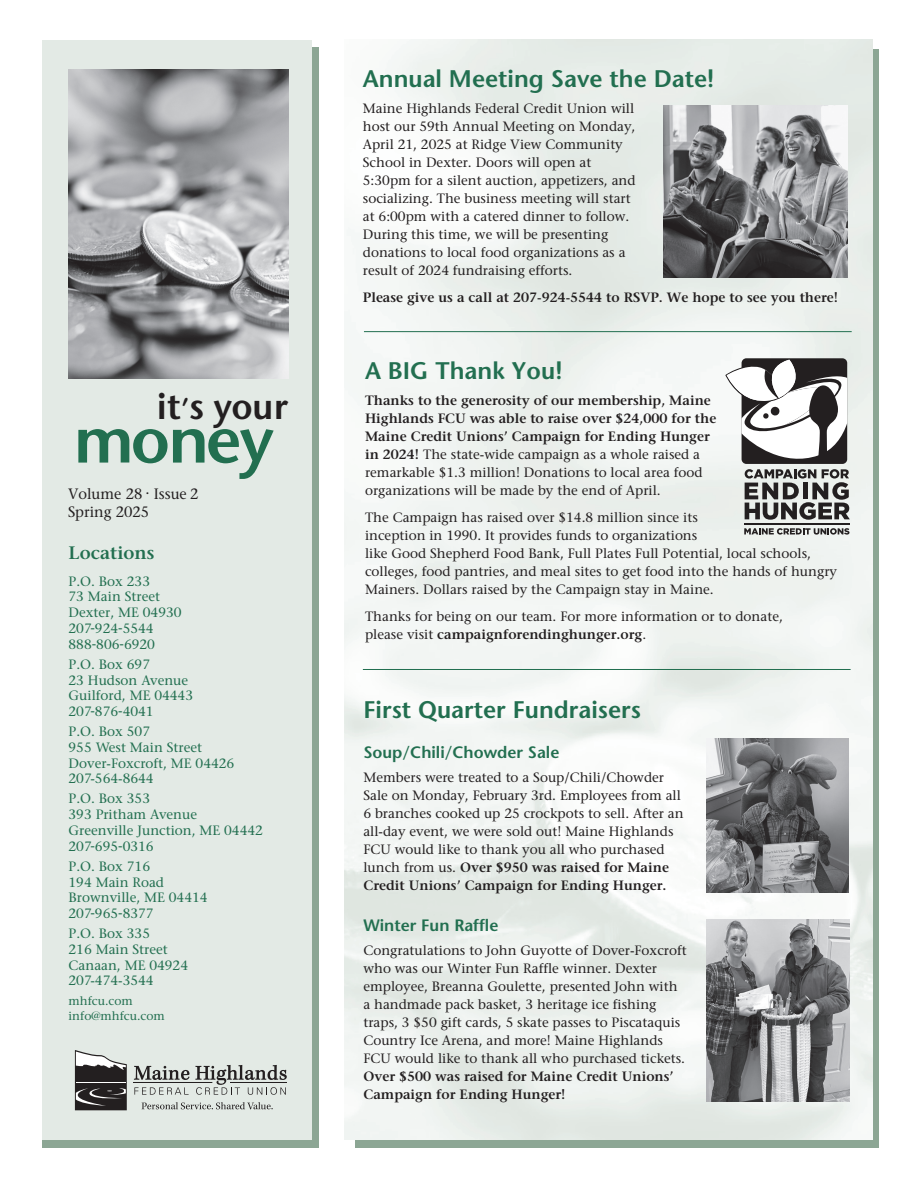
<style>
.page{position:relative;width:918px;height:1188px;background:#fff}
.page>*{position:absolute;margin:0;border:0;box-sizing:border-box;transform-origin:0 0}
.t1{font:600 65.4px "Stone Sans Std";letter-spacing:-.04em;color:#226f50}
.t2{font:600 36.3px "Stone Sans Std";letter-spacing:.005em;color:#231f20}
.t3{font:600 24px "Stone Sans Std";color:#226f50}
.t4{font:600 18px "Stone Serif Std";color:#226f50}
.t5{font:600 16.5px "Stone Sans Std";color:#226f50}
.t6{font:500 15px/18px "Stone Serif Std";color:#231f20}
.t7{font:500 13.5px/18px "Stone Serif Std";color:#231f20}
.t8{font:600 13.5px/18px "Stone Serif Std";color:#231f20}
.t9{font:500 13.5px/15.8px "Stone Serif Std";color:#226f50}
.t10{font:500 12px/15px "Stone Serif Std";color:#226f50}
.s1{font-size:28.95px}
.s2{font-weight:500}
.s3{font-weight:600}
</style>
<div class="page">
<div style="left:42px;top:47px;width:277px;height:1101px;background:#8ca694"></div>
<div style="left:42px;top:40px;width:270px;height:1100px;background:#e3eae5"></div>
<svg style="left:134px;top:1065px;width:153px;height:30px"></svg>
<svg style="left:142px;top:1102px;width:131px;height:7px"></svg>
<svg style="left:74px;top:1050px;width:53px;height:60px;background:#626161"></svg>
<hr style="left:76px;top:1082px;width:50px;height:1px;background:#fff">
<img style="left:68px;top:69px;width:220px;height:309px">
<div style="left:355px;top:49px;width:524px;height:1099px;background:linear-gradient(to right,#8ca694,#8ca694)"></div>
<img style="left:345px;top:40px;width:527px;height:1100px">
<hr style="left:364px;top:331px;width:488px;height:1px;background:#226f50">
<hr style="left:363px;top:669px;width:488px;height:1px;background:#226f50">
<svg style="left:744px;top:528px;width:105px;height:7px"></svg>
<hr style="left:744px;top:523px;width:106px;height:2px;background:#231f20">
<svg style="left:725px;top:359px;width:125px;height:161px"></svg>
<img style="left:706px;top:739px;width:143px;height:154px">
<img style="left:663px;top:106px;width:185px;height:172px">
<img style="left:706px;top:920px;width:143px;height:182px">
<h2 class="t2" style="left:157px;top:385px;width:133px">it<span class="s1">’</span>s your</h2>
<h1 class="t1" style="left:74px;top:400px;width:201px">money</h1>
<p class="t6" style="left:68px;top:485px;width:132px">Volume 28 · Issue 2<br>Spring 2025</p>
<h3 class="t4" style="left:69px;top:542px;width:87px">Locations</h3>
<p class="t9" style="left:69px;top:573px;width:115px">P.O. Box 233<br>73 Main Street<br>Dexter, ME 04930<br>207-924-5544<br>888-806-6920</p>
<p class="t9" style="left:69px;top:656px;width:126px">P.O. Box 697<br>23 Hudson Avenue<br>Guilford, ME 04443<br>207-876-4041</p>
<p class="t9" style="left:69px;top:724px;width:167px">P.O. Box 507<br>955 West Main Street<br>Dover-Foxcroft, ME 04426<br>207-564-8644</p>
<p class="t9" style="left:69px;top:791px;width:196px">P.O. Box 353<br>393 Pritham Avenue<br>Greenville Junction, ME 04442<br>207-695-0316</p>
<p class="t9" style="left:69px;top:858px;width:141px">P.O. Box 716<br>194 Main Road<br>Brownville, ME 04414<br>207-965-8377</p>
<p class="t9" style="left:69px;top:926px;width:121px">P.O. Box 335<br>216 Main Street<br>Canaan, ME 04924<br>207-474-3544</p>
<p class="t10" style="left:69px;top:993px;width:98px">mhfcu.com info@mhfcu.com</p>
<h3 class="t3" style="left:363px;top:64px;width:353px">Annual Meeting Save the Date!</h3>
<p class="t7" style="left:363px;top:100px;width:274px">Maine Highlands Federal Credit Union will host our 59th Annual Meeting on Monday, April 21, 2025 at Ridge View Community School in Dexter. Doors will open at 5:30pm for a silent auction, appetizers, and socializing. The business meeting will start at 6:00pm with a catered dinner to follow.<br>During this time, we will be presenting donations to local food organizations as a result of 2024 fundraising efforts.</p>
<p class="t8" style="left:363px;top:288px;width:477px">Please give us a call at 207-924-5544 to RSVP. We hope to see you there!</p>
<h3 class="t3" style="left:365px;top:356px;width:199px">A BIG Thank You!</h3>
<p class="t8" style="left:365px;top:392px;width:353px">Thanks to the generosity of our membership, Maine Highlands FCU was able to raise over $24,000 for the Maine Credit Unions’ Campaign for Ending Hunger in 2024! <span class="s2">The state-wide campaign as a whole raised a remarkable $1.3 million! Donations to local area food organizations will be made by the end of April.</span></p>
<p class="t7" style="left:365px;top:508px;width:474px">The Campaign has raised over $14.8 million since its<br>inception in 1990. It provides funds to organizations<br>like Good Shepherd Food Bank, Full Plates Full Potential, local schools, colleges, food pantries, and meal sites to get food into the hands of hungry Mainers. Dollars raised by the Campaign stay in Maine.</p>
<p class="t7" style="left:365px;top:607px;width:419px">Thanks for being on our team. For more information or to donate, please visit <span class="s3">campaignforendinghunger.org</span>.</p>
<h3 class="t3" style="left:363px;top:695px;width:279px">First Quarter Fundraisers</h3>
<p class="t5" style="left:363px;top:742px;width:197px">Soup/Chili/Chowder Sale</p>
<p class="t7" style="left:363px;top:769px;width:322px">Members were treated to a Soup/Chili/Chowder Sale on Monday, February 3rd. Employees from all 6 branches cooked up 25 crockpots to sell. After an all-day event, we were sold out! Maine Highlands FCU would like to thank you all who purchased lunch from us. <span class="s3">Over $950 was raised for Maine Credit Unions’ Campaign for Ending Hunger.</span></p>
<p class="t5" style="left:363px;top:915px;width:136px">Winter Fun Raffle</p>
<p class="t7" style="left:363px;top:942px;width:325px">Congratulations to John Guyotte of Dover-Foxcroft who was our Winter Fun Raffle winner. Dexter employee, Breanna Goulette, presented John with a handmade pack basket, 3 heritage ice fishing traps, 3 $50 gift cards, 5 skate passes to Piscataquis Country Ice Arena, and more! Maine Highlands FCU would like to thank all who purchased tickets.</p>
<p class="t8" style="left:363px;top:1068px;width:312px">Over $500 was raised for Maine Credit Unions’<br>Campaign for Ending Hunger!</p>
</div>
